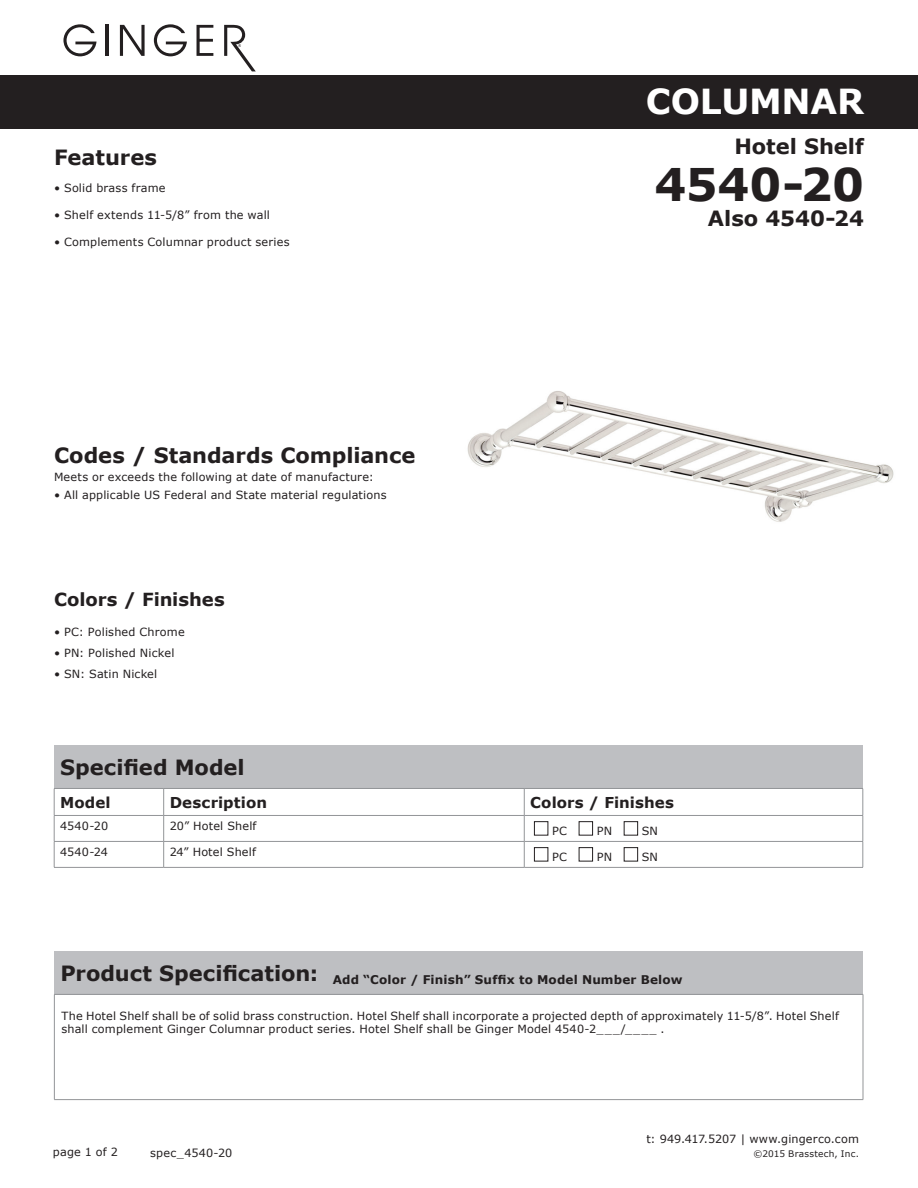
<style>
.page{position:relative;width:918px;height:1188px;background:#fff}
.page>*{position:absolute;margin:0;border:0;box-sizing:border-box;transform-origin:0 0}
.t1{font:700 45px "Verdana";letter-spacing:-.01em;color:#231f20}
.t2{font:700 34.5px "Verdana";letter-spacing:-.01em;color:#fff}
.t3{font:700 21px "Verdana";color:#231f20}
.t4{font:700 18px "Verdana";color:#231f20}
.t5{font:700 15px "Verdana";letter-spacing:.01em;color:#231f20}
.t6{font:700 12px "Verdana";letter-spacing:.02em;color:#231f20}
.t7{font:11.25px/13.5px "Verdana";letter-spacing:.015em;color:#231f20}
.t8{font:9px "Verdana";letter-spacing:.025em;color:#231f20}
</style>
<div class="page">
<div style="left:0;top:75px;width:918px;height:54px;background:#231f20"></div>
<svg style="left:63px;top:24px;width:34px;height:32px"></svg>
<hr style="left:106px;top:25px;width:3px;height:31px;background:#231f20">
<svg style="left:120px;top:25px;width:25px;height:31px"></svg>
<svg style="left:154px;top:24px;width:33px;height:32px"></svg>
<svg style="left:197px;top:25px;width:16px;height:31px"></svg>
<svg style="left:224px;top:25px;width:32px;height:46px"></svg>
<div style="left:54px;top:951px;width:809px;height:43px;background:#bebfc2"></div>
<hr style="left:54px;top:994px;width:809px;height:1px;background:#939598">
<hr style="left:54px;top:995px;width:1px;height:104px;background:#939598">
<hr style="left:863px;top:995px;width:1px;height:104px;background:#939598">
<hr style="left:54px;top:1099px;width:809px;height:1px;background:#939598">
<div style="left:54px;top:745px;width:809px;height:43px;background:#bebfc2"></div>
<hr style="left:54px;top:788px;width:110px;height:1px;background:#939598">
<hr style="left:164px;top:788px;width:360px;height:1px;background:#939598">
<hr style="left:524px;top:788px;width:339px;height:1px;background:#939598">
<hr style="left:54px;top:815px;width:110px;height:1px;background:#939598">
<hr style="left:164px;top:815px;width:360px;height:1px;background:#939598">
<hr style="left:524px;top:815px;width:339px;height:1px;background:#939598">
<hr style="left:54px;top:841px;width:110px;height:1px;background:#939598">
<svg style="left:54px;top:789px;width:1px;height:78px"></svg>
<hr style="left:164px;top:841px;width:360px;height:1px;background:#939598">
<svg style="left:163px;top:789px;width:1px;height:78px"></svg>
<hr style="left:524px;top:841px;width:339px;height:1px;background:#939598">
<svg style="left:524px;top:789px;width:1px;height:78px"></svg>
<svg style="left:863px;top:789px;width:1px;height:78px"></svg>
<hr style="left:54px;top:867px;width:110px;height:1px;background:#939598">
<hr style="left:164px;top:867px;width:360px;height:1px;background:#939598">
<hr style="left:524px;top:867px;width:339px;height:1px;background:#939598">
<div style="left:534px;top:821px;width:14px;height:14px;border:1px solid #231f20"></div>
<div style="left:579px;top:821px;width:14px;height:14px;border:1px solid #231f20"></div>
<div style="left:624px;top:821px;width:14px;height:14px;border:1px solid #231f20"></div>
<div style="left:534px;top:847px;width:14px;height:14px;border:1px solid #231f20"></div>
<div style="left:579px;top:847px;width:14px;height:14px;border:1px solid #231f20"></div>
<div style="left:624px;top:847px;width:14px;height:14px;border:1px solid #231f20"></div>
<img style="left:467px;top:391px;width:427px;height:131px">
<h3 class="t3" style="left:54px;top:144px;width:105px">Features</h3>
<p class="t7" style="left:54px;top:181px;width:113px">• Solid brass frame</p>
<p class="t7" style="left:54px;top:208px;width:217px">• Shelf extends 11-5/8” from the wall</p>
<p class="t7" style="left:54px;top:235px;width:237px">• Complements Columnar product series</p>
<h3 class="t3" style="left:54px;top:442px;width:363px">Codes / Standards Compliance</h3>
<p class="t7" style="left:54px;top:469px;width:321px">Meets or exceeds the following at date of manufacture:</p>
<p class="t7" style="left:54px;top:487px;width:334px">• All applicable US Federal and State material regulations</p>
<h3 class="t4" style="left:54px;top:588px;width:172px">Colors / Finishes</h3>
<p class="t7" style="left:54px;top:625px;width:132px">• PC: Polished Chrome</p>
<p class="t7" style="left:54px;top:646px;width:122px">• PN: Polished Nickel</p>
<p class="t7" style="left:54px;top:667px;width:105px">• SN: Satin Nickel</p>
<h2 class="t2" style="left:646px;top:80px;width:133px">columna</h2>
<h2 class="t2" style="left:837px;top:80px;width:28px">r</h2>
<h3 class="t3" style="left:734px;top:133px;width:131px">Hotel Shelf</h3>
<h1 class="t1" style="left:655px;top:156px;width:211px">4540-20</h1>
<h3 class="t3" style="left:708px;top:205px;width:158px">Also 4540-24</h3>
<h3 class="t3" style="left:60px;top:754px;width:186px">Specified Model</h3>
<h3 class="t5" style="left:60px;top:793px;width:52px">Model</h3>
<h3 class="t5" style="left:170px;top:793px;width:99px">Description</h3>
<h3 class="t5" style="left:530px;top:793px;width:145px">Colors / Finishes</h3>
<p class="t7" style="left:60px;top:819px;width:50px">4540-20</p>
<p class="t7" style="left:170px;top:819px;width:88px">20” Hotel Shelf</p>
<p class="t7" style="left:552px;top:824px;width:16px">PC</p>
<p class="t7" style="left:597px;top:824px;width:17px">PN</p>
<p class="t7" style="left:642px;top:824px;width:18px">SN</p>
<p class="t7" style="left:60px;top:845px;width:49px">4540-24</p>
<p class="t7" style="left:170px;top:845px;width:88px">24” Hotel Shelf</p>
<p class="t7" style="left:552px;top:850px;width:16px">PC</p>
<p class="t7" style="left:597px;top:850px;width:17px">PN</p>
<p class="t7" style="left:642px;top:850px;width:18px">SN</p>
<p class="t6" style="left:60px;top:972px;width:624px"><sup>Product</sup> <sup>Specification:</sup> Add “Color / Finish” Suffix to Model Number Below</p>
<p class="t7" style="left:62px;top:1009px;width:779px">The Hotel Shelf shall be of solid brass construction. Hotel Shelf shall incorporate a projected depth of approximately 11-5/8”. Hotel Shelf shall complement Ginger Columnar product series. Hotel Shelf shall be Ginger Model 4540-2___/____ .</p>
<p class="t7" style="left:53px;top:1144px;width:67px">page 1 of 2</p>
<p class="t7" style="left:150px;top:1145px;width:84px">spec_4540-20</p>
<p class="t7" style="left:646px;top:1132px;width:214px">t: 949.417.5207 | www.gingerco.com</p>
<p class="t8" style="left:754px;top:1148px;width:107px">©2015 Brasstech, Inc.</p>
</div>
